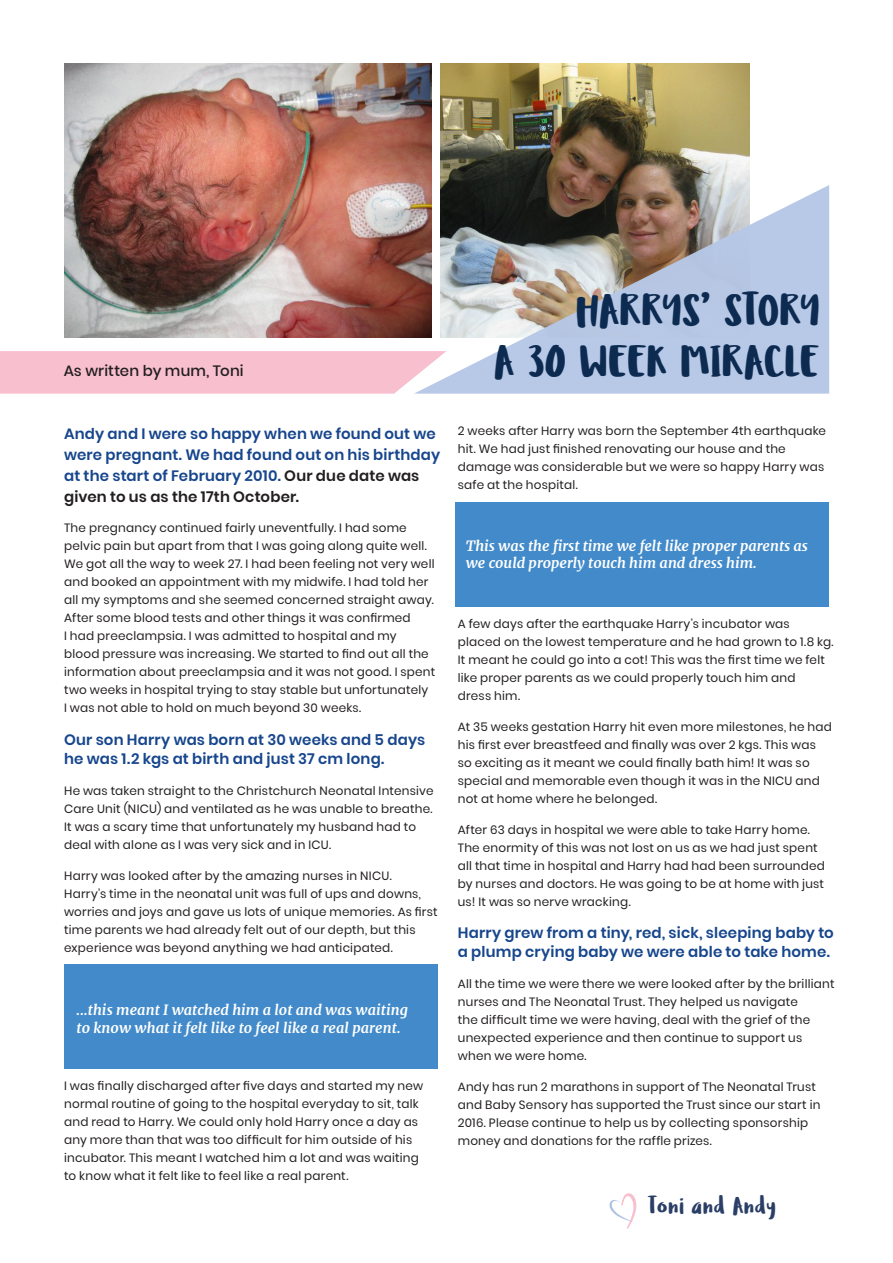
<style>
.page{position:relative;width:893px;height:1263px;background:#fff}
.page>*{position:absolute;margin:0;border:0;box-sizing:border-box;transform-origin:0 0}
.t1{font:45px/51px "Ludicrous";letter-spacing:-.01em;color:#0d2b51;text-align:right}
.t2{font:24px "Ludicrous";letter-spacing:.02em;color:#2a3e66}
.body{font:600 15px/21px "Poppins";letter-spacing:.01em;color:#17468d}
.t3{font:500 15px "Poppins";letter-spacing:.01em;color:#231f20}
.t4{font:italic 700 14.25px/18px "Merriweather";color:#fff}
.body-2{font:12px/18px "Poppins";letter-spacing:.02em;color:#231f20}
.s1{color:#231f20}
</style>
<div class="page">
<img style="left:64px;top:64px;width:367px;height:273px">
<img style="left:441px;top:64px;width:309px;height:121px">
<div style="left:0;top:351px;width:414px;height:43px;background:#f8bfce"></div>
<img style="left:414px;top:185px;width:415px;height:209px">
<div style="left:64px;top:964px;width:374px;height:104px;background:#428ac9"></div>
<svg style="left:609px;top:1193px;width:27px;height:36px"></svg>
<div style="left:455px;top:502px;width:373px;height:104px;background:#428ac9"></div>
<p class="t3" style="left:64px;top:362px;width:181px">As written by mum, Toni</p>
<p class="t1" style="left:494px;top:285px;width:327px">HARRYS’ STORY<br>A 30 WEEK MIRACLE</p>
<p class="body" style="left:64px;top:423px;width:378px">Andy and I were so happy when we found out we were pregnant. We had found out on his birthday at the start of February 2010. <span class="s1">Our due date was given to us as the 17th October.</span></p>
<p class="body-2" style="left:64px;top:519px;width:373px">The pregnancy continued fairly uneventfully. I had some pelvic pain but apart from that I was going along quite well.<br>We got all the way to week 27. I had been feeling not very well and booked an appointment with my midwife. I had told her all my symptoms and she seemed concerned straight away.<br>After some blood tests and other things it was confirmed<br>I had preeclampsia. I was admitted to hospital and my<br>blood pressure was increasing. We started to find out all the information about preeclampsia and it was not good. I spent two weeks in hospital trying to stay stable but unfortunately<br>I was not able to hold on much beyond 30 weeks.</p>
<p class="body" style="left:64px;top:730px;width:363px;line-height:19.5px">Our son Harry was born at 30 weeks and 5 days he was 1.2 kgs at birth and just 37 cm long.</p>
<p class="body-2" style="left:64px;top:782px;width:371px">He was taken straight to the Christchurch Neonatal Intensive Care Unit (NICU) and ventilated as he was unable to breathe.<br>It was a scary time that unfortunately my husband had to deal with alone as I was very sick and in ICU.</p>
<p class="body-2" style="left:64px;top:866px;width:375px">Harry was looked after by the amazing nurses in NICU.<br>Harry’s time in the neonatal unit was full of ups and downs, worries and joys and gave us lots of unique memories. As first time parents we had already felt out of our depth, but this experience was beyond anything we had anticipated.</p>
<p class="t4" style="left:77px;top:1000px;width:333px">...this meant I watched him a lot and was waiting to know what it felt like to feel like a real parent.</p>
<p class="body-2" style="left:64px;top:1077px;width:360px">I was finally discharged after five days and started my new normal routine of going to the hospital everyday to sit, talk and read to Harry. We could only hold Harry once a day as any more than that was too difficult for him outside of his incubator. This meant I watched him a lot and was waiting to know what it felt like to feel like a real parent.</p>
<p class="body-2" style="left:458px;top:422px;width:370px">2 weeks after Harry was born the September 4th earthquake hit. We had just finished renovating our house and the damage was considerable but we were so happy Harry was safe at the hospital.</p>
<p class="t4" style="left:466px;top:537px;width:344px;line-height:17.1px">This was the first time we felt like proper parents as we could properly touch him and dress him.</p>
<p class="body-2" style="left:458px;top:615px;width:377px">A few days after the earthquake Harry’s incubator was placed on the lowest temperature and he had grown to 1.8 kg.<br>It meant he could go into a cot! This was the first time we felt like proper parents as we could properly touch him and<br>dress him.</p>
<p class="body-2" style="left:458px;top:718px;width:376px">At 35 weeks gestation Harry hit even more milestones, he had his first ever breastfeed and finally was over 2 kgs. This was so exciting as it meant we could finally bath him! It was so special and memorable even though it was in the NICU and not at home where he belonged.</p>
<p class="body-2" style="left:458px;top:820px;width:369px">After 63 days in hospital we were able to take Harry home.<br>The enormity of this was not lost on us as we had just spent all that time in hospital and Harry had had been surrounded by nurses and doctors. He was going to be at home with just us! It was so nerve wracking.</p>
<p class="body" style="left:458px;top:923px;width:377px;line-height:19.5px">Harry grew from a tiny, red, sick, sleeping baby to a plump crying baby we were able to take home.</p>
<p class="body-2" style="left:458px;top:975px;width:378px">All the time we were there we were looked after by the brilliant nurses and The Neonatal Trust. They helped us navigate<br>the difficult time we were having, deal with the grief of the unexpected experience and then continue to support us when we were home.</p>
<p class="body-2" style="left:458px;top:1078px;width:364px">Andy has run 2 marathons in support of The Neonatal Trust and Baby Sensory has supported the Trust since our start in 2016. Please continue to help us by collecting sponsorship money and donations for the raffle prizes.</p>
<p class="t2" style="left:648px;top:1189px;width:130px">Toni and Andy</p>
</div>
